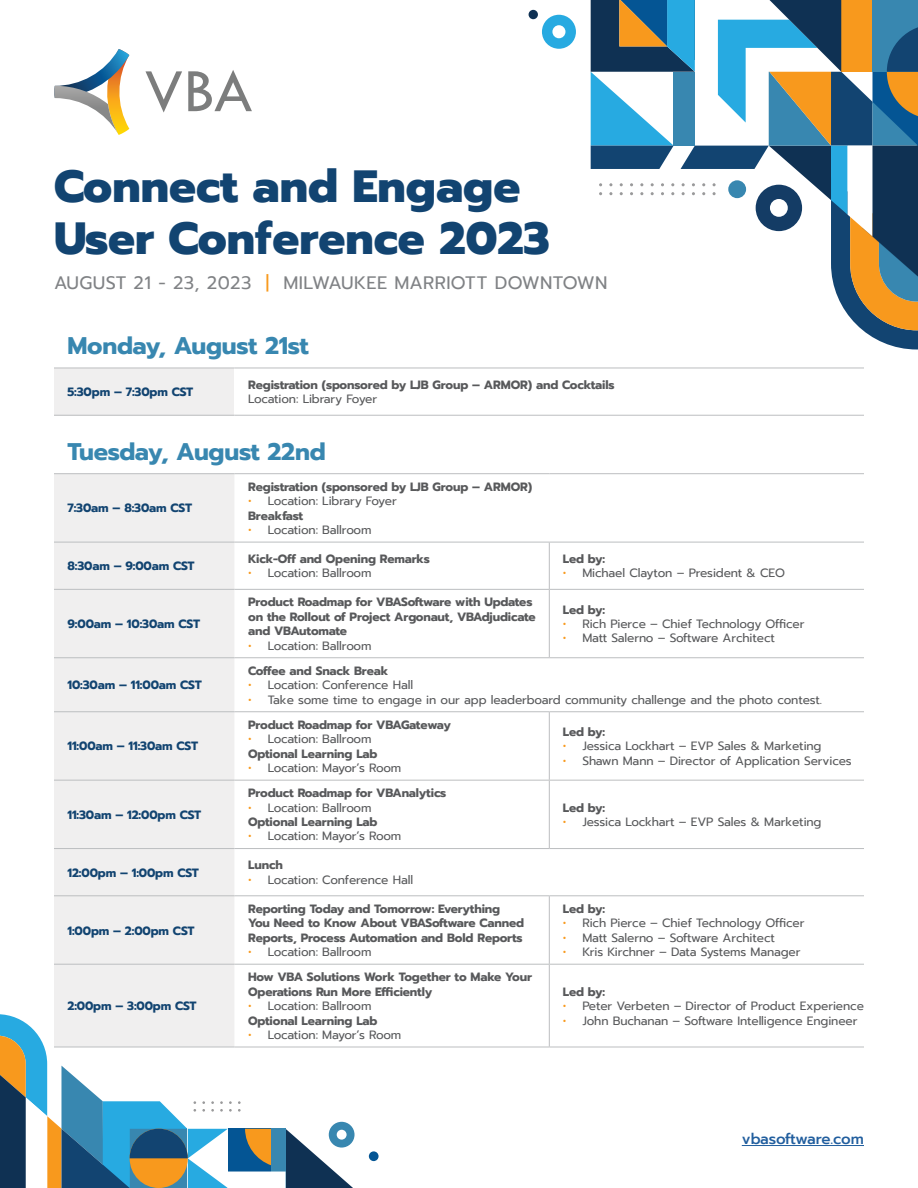
<style>
.page{position:relative;width:918px;height:1188px;background:#fff}
.page>*{position:absolute;margin:0;border:0;box-sizing:border-box;transform-origin:0 0}
.t1{font:800 45px/52.5px "Prompt";color:#124471}
.t2{font:700 24px "Prompt";letter-spacing:-.01em;color:#3887b0}
.t3{font:18px "Prompt";letter-spacing:.02em;color:#808285}
.t4{font:500 15px "Prompt";letter-spacing:-.02em;color:#215e9e}
.t5{font:12px/14.4px "Prompt";letter-spacing:-.01em;color:#58595b}
.t6{font:700 12px/14.4px "Prompt";letter-spacing:-.01em;color:#58595b}
.t7{font:700 12px "Prompt";letter-spacing:-.01em;color:#124471}
.s1{color:#f8991d}
.s2{font-weight:300;font-size:13.5px;color:#f8991d}
.s3{font-weight:700}
.s4{font-weight:400}
</style>
<div class="page">
<div style="left:228px;top:1129px;width:43px;height:59px;background:#045594"></div>
<svg style="left:245px;top:1129px;width:26px;height:36px"></svg>
<div style="left:369px;top:1151px;width:10px;height:10px;background:#045594;border-radius:50%"></div>
<svg style="left:238px;top:1101px;width:3px;height:11px"></svg>
<svg style="left:286px;top:1122px;width:69px;height:66px"></svg>
<div style="left:271px;top:1129px;width:15px;height:59px;background:#3887b0"></div>
<div style="left:228px;top:1172px;width:58px;height:16px;background:#fff"></div>
<svg style="left:0;top:1014px;width:232px;height:174px"></svg>
<div style="left:54px;top:474px;width:181px;height:573px;background:#f0efef"></div>
<svg style="left:235px;top:474px;width:629px;height:573px"></svg>
<hr style="left:235px;top:542px;width:314px;height:1px;background:#bcbec0">
<hr style="left:549px;top:542px;width:315px;height:1px;background:#bcbec0">
<hr style="left:235px;top:589px;width:314px;height:1px;background:#bcbec0">
<hr style="left:549px;top:589px;width:315px;height:1px;background:#bcbec0">
<hr style="left:235px;top:657px;width:314px;height:1px;background:#bcbec0">
<hr style="left:549px;top:657px;width:315px;height:1px;background:#bcbec0">
<hr style="left:235px;top:711px;width:314px;height:1px;background:#bcbec0">
<hr style="left:549px;top:711px;width:315px;height:1px;background:#bcbec0">
<hr style="left:235px;top:780px;width:314px;height:1px;background:#bcbec0">
<hr style="left:549px;top:780px;width:315px;height:1px;background:#bcbec0">
<hr style="left:235px;top:848px;width:314px;height:1px;background:#bcbec0">
<hr style="left:549px;top:848px;width:315px;height:1px;background:#bcbec0">
<hr style="left:235px;top:895px;width:314px;height:1px;background:#bcbec0">
<hr style="left:549px;top:895px;width:315px;height:1px;background:#bcbec0">
<hr style="left:235px;top:964px;width:314px;height:1px;background:#bcbec0">
<hr style="left:549px;top:964px;width:315px;height:1px;background:#bcbec0">
<hr style="left:235px;top:1047px;width:314px;height:1px;background:#bcbec0">
<hr style="left:549px;top:1047px;width:315px;height:1px;background:#bcbec0">
<hr style="left:54px;top:542px;width:181px;height:1px;background:#bcbec0">
<hr style="left:54px;top:589px;width:181px;height:1px;background:#bcbec0">
<hr style="left:54px;top:657px;width:181px;height:1px;background:#bcbec0">
<hr style="left:54px;top:711px;width:181px;height:1px;background:#bcbec0">
<hr style="left:54px;top:780px;width:181px;height:1px;background:#bcbec0">
<hr style="left:54px;top:848px;width:181px;height:1px;background:#bcbec0">
<hr style="left:54px;top:895px;width:181px;height:1px;background:#bcbec0">
<hr style="left:54px;top:964px;width:181px;height:1px;background:#bcbec0">
<hr style="left:54px;top:1047px;width:181px;height:1px;background:#bcbec0">
<hr style="left:549px;top:542px;width:1px;height:47px;background:#bcbec0">
<hr style="left:549px;top:590px;width:1px;height:67px;background:#bcbec0">
<hr style="left:549px;top:712px;width:1px;height:68px;background:#bcbec0">
<hr style="left:549px;top:781px;width:1px;height:67px;background:#bcbec0">
<hr style="left:549px;top:896px;width:1px;height:68px;background:#bcbec0">
<hr style="left:549px;top:965px;width:1px;height:82px;background:#bcbec0">
<hr style="left:54px;top:473px;width:181px;height:1px;background:#bcbec0">
<hr style="left:235px;top:473px;width:314px;height:1px;background:#bcbec0">
<hr style="left:549px;top:473px;width:315px;height:1px;background:#bcbec0">
<div style="left:54px;top:368px;width:181px;height:47px;background:#f0efef"></div>
<hr style="left:235px;top:415px;width:629px;height:1px;background:#bcbec0">
<hr style="left:54px;top:415px;width:181px;height:1px;background:#bcbec0">
<hr style="left:54px;top:368px;width:181px;height:1px;background:#bcbec0">
<hr style="left:235px;top:368px;width:629px;height:1px;background:#bcbec0">
<hr style="left:742px;top:1145px;width:122px;height:1px;background:#215e9e">
<svg style="left:145px;top:71px;width:37px;height:42px"></svg>
<svg style="left:188px;top:70px;width:64px;height:41px"></svg>
<svg style="left:54px;top:49px;width:75px;height:86px"></svg>
<svg style="left:542px;top:15px;width:34px;height:34px"></svg>
<div style="left:529px;top:10px;width:9px;height:9px;background:#0f3153;border-radius:50%"></div>
<svg style="left:591px;top:0;width:327px;height:350px"></svg>
<h1 class="t1" style="left:54px;top:160px;width:497px">Connect and Engage<br>User Conference 2023</h1>
<h3 class="t3" style="left:54px;top:270px;width:555px">AUGUST 21 - 23, 2023 <span class="s1">|</span> MILWAUKEE MARRIOTT DOWNTOWN</h3>
<h2 class="t2" style="left:68px;top:328px;width:243px">Monday, August 21st</h2>
<p class="t7" style="left:68px;top:383px;width:127px">5:30pm – 7:30pm CST</p>
<p class="t6" style="left:248px;top:377px;width:368px">Registration (sponsored by LJB Group – ARMOR) and Cocktails</p>
<p class="t5" style="left:248px;top:392px;width:131px">Location: Library Foyer</p>
<h2 class="t2" style="left:68px;top:434px;width:260px">Tuesday, August 22nd</h2>
<p class="t7" style="left:68px;top:499px;width:126px">7:30am – 8:30am CST</p>
<p class="t6" style="left:248px;top:479px;width:286px">Registration (sponsored by LJB Group – ARMOR)</p>
<p class="t5" style="left:248px;top:494px;width:150px"><span class="s2">•</span> Location: Library Foyer<br><span class="s3">Breakfast</span></p>
<p class="t5" style="left:248px;top:523px;width:125px"><span class="s2">•</span> Location: Ballroom</p>
<p class="t7" style="left:67px;top:557px;width:129px">8:30am – 9:00am CST</p>
<p class="t7" style="left:68px;top:615px;width:134px">9:00am – 10:30am CST</p>
<p class="t6" style="left:248px;top:552px;width:183px">Kick-Off and Opening Remarks</p>
<p class="t5" style="left:248px;top:566px;width:125px"><span class="s2">•</span> Location: Ballroom</p>
<p class="t6" style="left:248px;top:595px;width:289px">Product Roadmap for VBASoftware with Updates on the Rollout of Project Argonaut, VBAdjudicate and VBAutomate</p>
<p class="t5" style="left:248px;top:638px;width:125px"><span class="s2">•</span> Location: Ballroom</p>
<p class="t6" style="left:563px;top:552px;width:44px">Led by:</p>
<p class="t5" style="left:563px;top:566px;width:224px"><span class="s2">•</span> Michael Clayton – President &amp; CEO</p>
<p class="t6" style="left:563px;top:602px;width:44px">Led by:</p>
<p class="t5" style="left:563px;top:617px;width:243px"><span class="s2">•</span> Rich Pierce – Chief Technology Officer</p>
<p class="t5" style="left:563px;top:631px;width:214px"><span class="s2">•</span> Matt Salerno – Software Architect</p>
<p class="t7" style="left:68px;top:676px;width:136px">10:30am – 11:00am CST</p>
<p class="t7" style="left:67px;top:737px;width:132px">11:00am – 11:30am CST</p>
<p class="t7" style="left:68px;top:806px;width:135px">11:30am – 12:00pm CST</p>
<p class="t7" style="left:68px;top:863px;width:133px">12:00pm – 1:00pm CST</p>
<p class="t7" style="left:67px;top:921px;width:129px">1:00pm – 2:00pm CST</p>
<p class="t7" style="left:68px;top:997px;width:131px">2:00pm – 3:00pm CST</p>
<p class="t6" style="left:248px;top:663px;width:142px">Coffee and Snack Break</p>
<p class="t5" style="left:248px;top:678px;width:167px"><span class="s2">•</span> Location: Conference Hall</p>
<p class="t5" style="left:248px;top:692px;width:575px"><span class="s2">•</span> Take some time to engage in our app leaderboard community challenge and the photo contest.</p>
<p class="t6" style="left:248px;top:717px;width:204px">Product Roadmap for VBAGateway</p>
<p class="t6" style="left:248px;top:732px;width:131px"><span class="s2">•</span> <span class="s4">Location: Ballroom<br></span>Optional Learning Lab</p>
<p class="t5" style="left:248px;top:761px;width:155px"><span class="s2">•</span> Location: Mayor’s Room</p>
<p class="t6" style="left:248px;top:786px;width:200px">Product Roadmap for VBAnalytics</p>
<p class="t6" style="left:248px;top:800px;width:131px"><span class="s2">•</span> <span class="s4">Location: Ballroom<br></span>Optional Learning Lab</p>
<p class="t5" style="left:248px;top:829px;width:155px"><span class="s2">•</span> Location: Mayor’s Room</p>
<p class="t6" style="left:248px;top:858px;width:36px">Lunch</p>
<p class="t5" style="left:248px;top:873px;width:167px"><span class="s2">•</span> Location: Conference Hall</p>
<p class="t6" style="left:248px;top:901px;width:278px">Reporting Today and Tomorrow: Everything<br>You Need to Know About VBASoftware Canned<br>Reports, Process Automation and Bold Reports</p>
<p class="t5" style="left:248px;top:945px;width:125px"><span class="s2">•</span> Location: Ballroom</p>
<p class="t6" style="left:248px;top:970px;width:285px">How VBA Solutions Work Together to Make Your<br>Operations Run More Efficiently</p>
<p class="t6" style="left:248px;top:999px;width:131px"><span class="s2">•</span> <span class="s4">Location: Ballroom<br></span>Optional Learning Lab</p>
<p class="t5" style="left:248px;top:1028px;width:155px"><span class="s2">•</span> Location: Mayor’s Room</p>
<p class="t6" style="left:563px;top:725px;width:44px">Led by:</p>
<p class="t5" style="left:563px;top:739px;width:260px"><span class="s2">•</span> Jessica Lockhart – EVP Sales &amp; Marketing</p>
<p class="t5" style="left:563px;top:753px;width:291px"><span class="s2">•</span> Shawn Mann – Director of Application Services</p>
<p class="t6" style="left:563px;top:800px;width:44px">Led by:</p>
<p class="t5" style="left:563px;top:815px;width:260px"><span class="s2">•</span> Jessica Lockhart – EVP Sales &amp; Marketing</p>
<p class="t6" style="left:563px;top:901px;width:44px">Led by:</p>
<p class="t5" style="left:563px;top:916px;width:243px"><span class="s2">•</span> Rich Pierce – Chief Technology Officer</p>
<p class="t5" style="left:563px;top:930px;width:214px"><span class="s2">•</span> Matt Salerno – Software Architect</p>
<p class="t5" style="left:563px;top:945px;width:239px"><span class="s2">•</span> Kris Kirchner – Data Systems Manager</p>
<p class="t6" style="left:563px;top:984px;width:44px">Led by:</p>
<p class="t5" style="left:563px;top:999px;width:303px"><span class="s2">•</span> Peter Verbeten – Director of Product Experience</p>
<p class="t5" style="left:563px;top:1013px;width:296px"><span class="s2">•</span> John Buchanan – Software Intelligence Engineer</p>
<p class="t4" style="left:742px;top:1128px;width:124px">vbasoftware.com</p>
</div>
